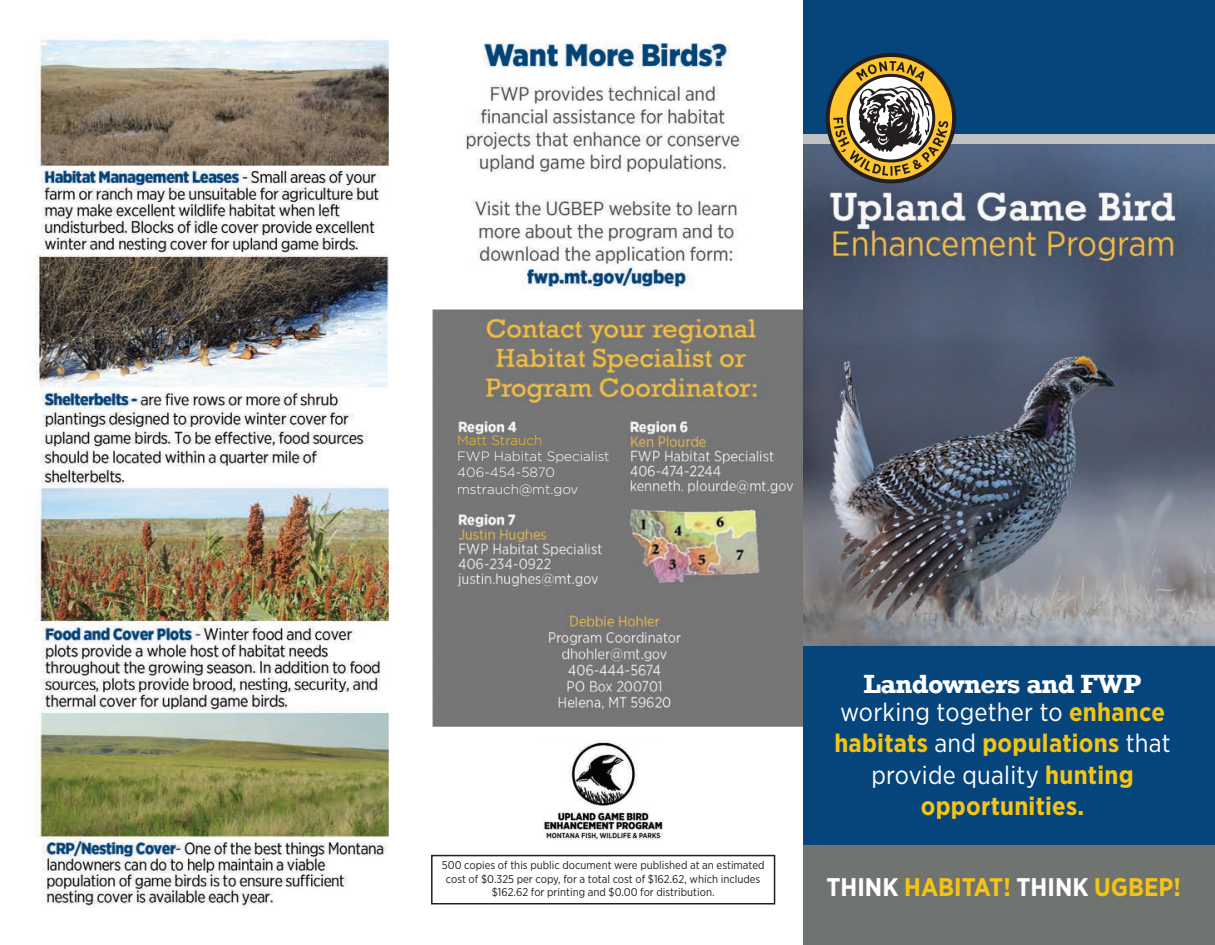
<style>
.page{position:relative;width:1215px;height:945px;background:#fff}
.page>*{position:absolute;margin:0;border:0;box-sizing:border-box;transform-origin:0 0}
.t1{font:700 27px "Rockwell";letter-spacing:-.02em;color:#fff}
.t2{font:700 25.5px "Gotham Narrow";letter-spacing:.01em;color:#f4c414}
.t3{font:25.5px "Gotham Narrow";letter-spacing:.01em;color:#fff}
.t4{font:300 13.5px "Gotham";color:#fff}
.t5{font:300 13.5px "Gotham";color:#f6bf27}
.t6{font:11.25px/13.5px "Gotham Narrow";color:#231f20;text-align:center}
.s1{font-weight:700;color:#f4c414}
.s2{font-weight:400;color:#fff}
.s3{color:#fff}
</style>
<div class="page">
<img style="left:432px;top:310px;width:371px;height:416px">
<img style="left:1206px;top:143px;width:9px;height:503px">
<img style="left:803px;top:143px;width:403px;height:503px">
<img style="left:35px;top:39px;width:354px;height:870px">
<img style="left:543px;top:741px;width:119px;height:99px">
<div style="left:803px;top:27px;width:412px;height:116px;background:#c1c2c4"></div>
<div style="left:803px;top:0;width:412px;height:133px;background:#06457c"></div>
<div style="left:803px;top:845px;width:412px;height:100px;background:#707471"></div>
<div style="left:803px;top:646px;width:412px;height:199px;background:#06457c"></div>
<svg style="left:826px;top:53px;width:130px;height:130px"></svg>
<img style="left:465px;top:43px;width:278px;height:247px">
<div style="left:431px;top:855px;width:344px;height:49px;border:2px solid #231f20"></div>
<div style="left:455px;top:437px;width:147px;height:64px;background:#767676"></div>
<p class="t5" style="left:457px;top:432px;width:87px">Matt Strauch</p>
<p class="t4" style="left:457px;top:448px;width:154px">FWP Habitat Specialist</p>
<p class="t4" style="left:457px;top:464px;width:100px">406-454-5870</p>
<p class="t4" style="left:457px;top:480px;width:123px">mstrauch@mt.gov</p>
<p class="t6" style="left:442px;top:859px;width:324px">500 copies of this public document were published at an estimated cost of $0.325 per copy, for a total cost of $162.62, which includes $162.62 for printing and $0.00 for distribution.</p>
<p class="t1" style="left:863px;top:668px;width:280px">Landowners and FWP</p>
<p class="t3" style="left:840px;top:696px;width:326px">working together to <span class="s1">enhance</span></p>
<p class="t2" style="left:834px;top:727px;width:338px">habitats <span class="s2">and</span> populations <span class="s2">that</span></p>
<p class="t3" style="left:871px;top:759px;width:264px">provide quality <span class="s1">hunting</span></p>
<p class="t2" style="left:921px;top:790px;width:165px">opportunities.</p>
<p class="t2" style="left:827px;top:871px;width:356px"><span class="s3">THINK</span> HABITAT! <span class="s3">THINK</span> UGBEP!</p>
</div>
